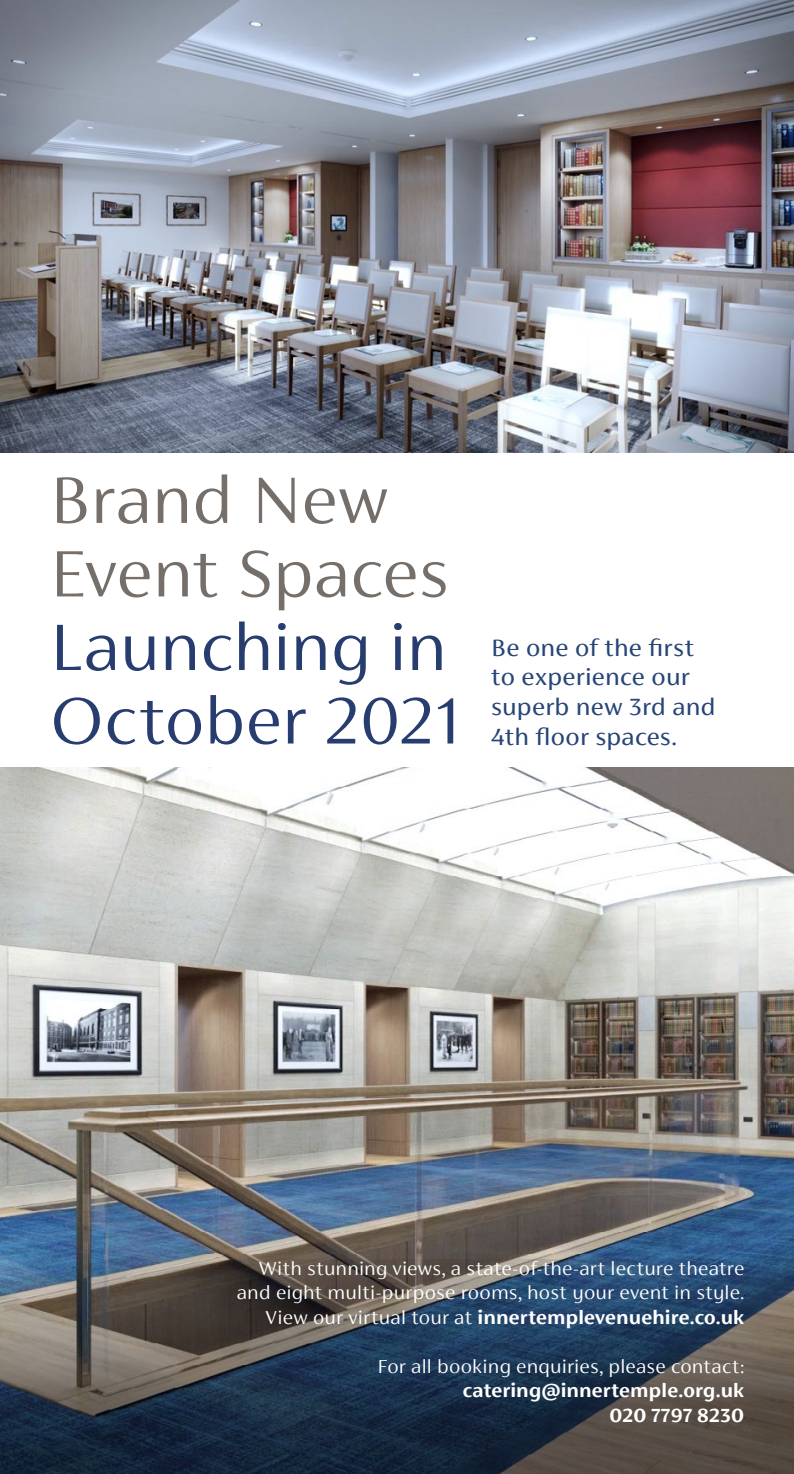
<style>
.page{position:relative;width:794px;height:1474px;background:#fff}
.page>*{position:absolute;margin:0;border:0;box-sizing:border-box;transform-origin:0 0}
.t1{font:300 73.5px "FS Siena";color:#273d6f}
.t2{font:300 73.5px "FS Siena";color:#766f69}
.t3{font:26.25px/29.8px "FS Siena";letter-spacing:.01em;color:#274577}
.t4{font:300 21px/24.5px "FS Siena";letter-spacing:.01em;color:#fff;text-align:right}
.t5{font:700 21px "FS Siena";letter-spacing:.01em;color:#fff}
.s1{font-weight:300}
.s2{font-weight:700}
</style>
<div class="page">
<img style="left:0;top:0;width:794px;height:452px">
<img style="left:0;top:768px;width:794px;height:491px">
<svg style="left:0;top:1259px;width:794px;height:214px;background:#3b4551"></svg>
<p class="t2" style="left:50px;top:461px;width:340px">Brand New</p>
<p class="t2" style="left:50px;top:534px;width:401px">Event Spaces</p>
<p class="t1" style="left:50px;top:608px;width:399px">Launching in</p>
<p class="t1" style="left:50px;top:681px;width:412px">October 2021</p>
<p class="t3" style="left:491px;top:632px;width:226px">Be one of the first to experience our superb new 3rd and<br>4th floor spaces.</p>
<p class="t4" style="left:237px;top:1255px;width:509px">With stunning views, a state-of-the-art lecture theatre and eight multi-purpose rooms, host your event in style.</p>
<p class="t5" style="left:265px;top:1305px;width:480px"><span class="s1">View our virtual tour at</span> innertemplevenuehire.co.uk</p>
<p class="t4" style="left:377px;top:1353px;width:368px">For all booking enquiries, please contact: <span class="s2">catering@innertemple.org.uk</span></p>
<p class="t5" style="left:609px;top:1403px;width:137px">020 7797 8230</p>
</div>
